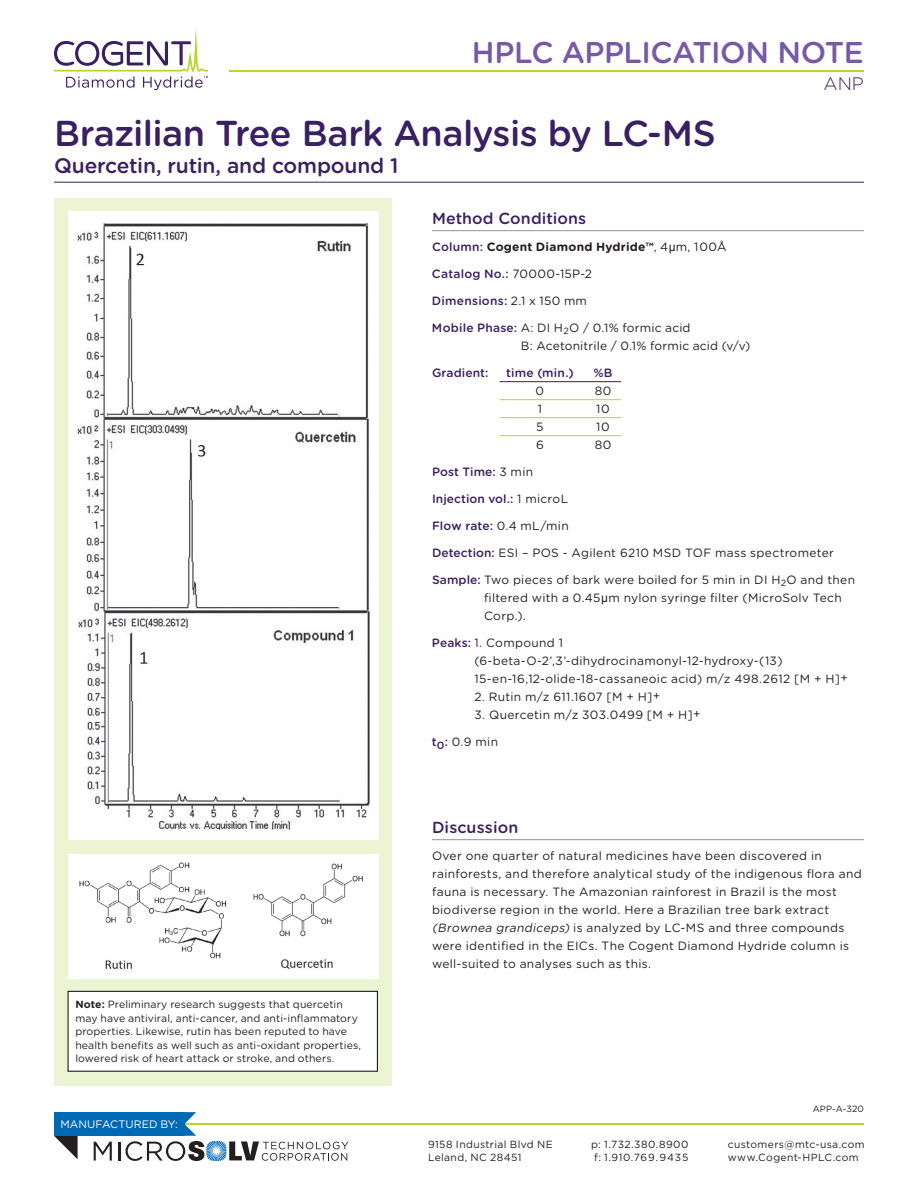
<style>
.page{position:relative;width:918px;height:1188px;background:#fff}
.page>*{position:absolute;margin:0;border:0;box-sizing:border-box;transform-origin:0 0}
.t1{font:500 36px "Gotham Rounded";letter-spacing:-.02em;color:#392060}
.t2{font:500 30px "Gotham Rounded";letter-spacing:-.015em;color:#775aa6}
.t3{font:500 21px "Gotham Rounded";letter-spacing:-.01em;color:#392060}
.t4{font:300 18px "Gotham Rounded";color:#392060}
.t5{font:500 16.05px "Gotham Rounded";letter-spacing:.005em;color:#392060}
.t6{font:12px/18px "Gotham Rounded";letter-spacing:.025em;color:#231f20}
.t7{font:500 12px "Gotham Rounded";letter-spacing:.01em;color:#392060}
.t8{font:700 12px "Gotham Rounded";letter-spacing:.015em;color:#231f20}
.t9{font:10.8px "Gotham";color:#fff}
.t10{font:10.5px/13.5px "Gotham Rounded";letter-spacing:.01em;color:#231f20}
.t11{font:10.35px/12.5px "Gotham";letter-spacing:.035em;color:#231f20}
.t12{font:9px "Gotham Rounded";letter-spacing:.015em;color:#231f20}
.s1{font-weight:500;color:#392060}
.s2{font-weight:400}
.s3{font-family:"Arial";font-weight:400}
.s4{font-weight:400;color:#231f20}
.s5{font-family:"Arial"}
.s6{font-weight:700}
.s7{font-style:italic}
</style>
<div class="page">
<div style="left:54px;top:198px;width:338px;height:887px;background:#edf4d4"></div>
<hr style="left:54px;top:182px;width:810px;height:1px;background:#392060">
<hr style="left:432px;top:230px;width:432px;height:1px;background:#939598">
<hr style="left:500px;top:381px;width:121px;height:1px;background:#392060">
<hr style="left:500px;top:399px;width:121px;height:1px;background:#b8d432">
<hr style="left:500px;top:417px;width:121px;height:1px;background:#b8d432">
<hr style="left:500px;top:435px;width:121px;height:1px;background:#b8d432">
<hr style="left:432px;top:839px;width:432px;height:1px;background:#939598">
<hr style="left:159px;top:1123px;width:705px;height:2px;background:#b8d432">
<svg style="left:54px;top:1136px;width:24px;height:23px"></svg>
<div style="left:54px;top:1112px;width:130px;height:24px;background:#0168b3"></div>
<svg style="left:94px;top:1142px;width:18px;height:19px"></svg>
<svg style="left:118px;top:1112px;width:230px;height:49px"></svg>
<div style="left:68px;top:991px;width:309px;height:80px;background:#fff"></div>
<div style="left:67px;top:991px;width:311px;height:81px;border:1px solid #231f20"></div>
<div style="left:68px;top:212px;width:311px;height:628px;background:#fff"></div>
<hr style="left:229px;top:70px;width:635px;height:2px;background:#b8d432">
<svg style="left:54px;top:27px;width:154px;height:63px"></svg>
<div style="left:68px;top:854px;width:311px;height:124px;background:#fff"></div>
<img style="left:77px;top:223px;width:293px;height:607px">
<img style="left:79px;top:862px;width:284px;height:107px">
<h2 class="t2" style="left:472px;top:31px;width:393px">HPLC APPLICATION NOTE</h2>
<h3 class="t4" style="left:824px;top:72px;width:42px">ANP</h3>
<h1 class="t1" style="left:54px;top:107px;width:663px">Brazilian Tree Bark Analysis by LC-MS</h1>
<h3 class="t3" style="left:54px;top:150px;width:346px">Quercetin, rutin, and compound 1</h3>
<h3 class="t5" style="left:432px;top:207px;width:156px">Method Conditions</h3>
<p class="t8" style="left:432px;top:238px;width:296px"><span class="s1">Column:</span> Cogent Diamond Hydride™<span class="s2">, 4</span><span class="s3">µ</span><span class="s2">m, 1 00Å</span></p>
<p class="t7" style="left:432px;top:265px;width:162px">Catalog No.: <span class="s4">70000-15P-2</span></p>
<p class="t7" style="left:432px;top:292px;width:157px">Dimensions: <span class="s4">2.1 x 150 mm</span></p>
<p class="t6" style="left:521px;top:319px;width:231px;text-indent:-89px"><span class="s1">Mobile Phase:</span> A: DI H<sub>2</sub>O / 0.1% formic acid<br>B: Acetonitrile / 0.1% formic acid (v/v)</p>
<p class="t7" style="left:432px;top:364px;width:58px">Gradient:</p>
<p class="t7" style="left:506px;top:364px;width:69px">time (min.)</p>
<p class="t7" style="left:593px;top:364px;width:21px">%B</p>
<p class="t6" style="left:536px;top:382px;width:10px">0</p>
<p class="t6" style="left:595px;top:382px;width:18px">80</p>
<p class="t6" style="left:538px;top:400px;width:6px">1</p>
<p class="t6" style="left:596px;top:400px;width:15px">10</p>
<p class="t6" style="left:536px;top:418px;width:9px">5</p>
<p class="t6" style="left:596px;top:418px;width:15px">10</p>
<p class="t6" style="left:536px;top:436px;width:9px">6</p>
<p class="t6" style="left:595px;top:436px;width:18px">80</p>
<p class="t7" style="left:432px;top:463px;width:103px">Post Time: <span class="s4">3 min</span></p>
<p class="t7" style="left:432px;top:490px;width:138px">Injection vol.: <span class="s4">1 microL</span></p>
<p class="t7" style="left:432px;top:517px;width:138px">Flow rate: <span class="s4">0.4 mL/min</span></p>
<p class="t6" style="left:432px;top:544px;width:403px"><span class="s1">Detection:</span> ESI – POS - Agilent 6210 MSD TOF mass spectrometer</p>
<p class="t6" style="left:484px;top:571px;width:373px;text-indent:-52px"><span class="s1">Sample:</span> Two pieces of bark were boiled for 5 min in DI H<sub>2</sub>O and then filtered with a 0.45<span class="s5">µ</span>m nylon syringe filter (MicroSolv Tech<br>Corp.).</p>
<p class="t6" style="left:474px;top:634px;width:375px;text-indent:-42px"><span class="s1">Peaks:</span> 1. Compound 1 (6-beta-O-2’,3’-dihydrocinamonyl-12-hydroxy-(13)<br>15-en-16,12-olide-18-cassaneoic acid) m/z 498.2612 [M + H]+</p>
<p class="t6" style="left:474px;top:688px;width:187px">2. Rutin m/z 611.1607 [M + H]+</p>
<p class="t6" style="left:474px;top:706px;width:228px">3. Quercetin m/z 303.0499 [M + H]+</p>
<p class="t6" style="left:432px;top:733px;width:68px"><span class="s1">t</span><sub>0</sub><span class="s1">:</span> 0.9 min</p>
<p class="t10" style="left:75px;top:998px;width:287px"><span class="s6">Note:</span> Preliminary research suggests that quercetin may have antiviral, anti-cancer, and anti-inflammatory properties. Likewise, rutin has been reputed to have health benefits as well such as anti-oxidant properties, lowered risk of heart attack or stroke, and others.</p>
<p class="t9" style="left:60px;top:1118px;width:119px">manufactured by:</p>
<h3 class="t5" style="left:432px;top:816px;width:88px">Discussion</h3>
<p class="t6" style="left:432px;top:847px;width:431px">Over one quarter of natural medicines have been discovered in rainforests, and therefore analytical study of the indigenous flora and fauna is necessary. The Amazonian rainforest in Brazil is the most biodiverse region in the world. Here a Brazilian tree bark extract <span class="s7">(Brownea grandiceps)</span> is analyzed by LC-MS and three compounds were identified in the EICs. The Cogent Diamond Hydride column is well-suited to analyses such as this.</p>
<p class="t12" style="left:813px;top:1102px;width:53px">APP-A-320</p>
<p class="t11" style="left:428px;top:1138px;width:117px">9158 Industrial B lvd NE<br>Leland, NC 28451</p>
<p class="t11" style="left:591px;top:1138px;width:99px">p: 1.732.380.8900 f: 1.910.769.9435</p>
<p class="t11" style="left:728px;top:1138px;width:138px">customers@mtc-usa.com www.Cogent-HPLC.com</p>
</div>
